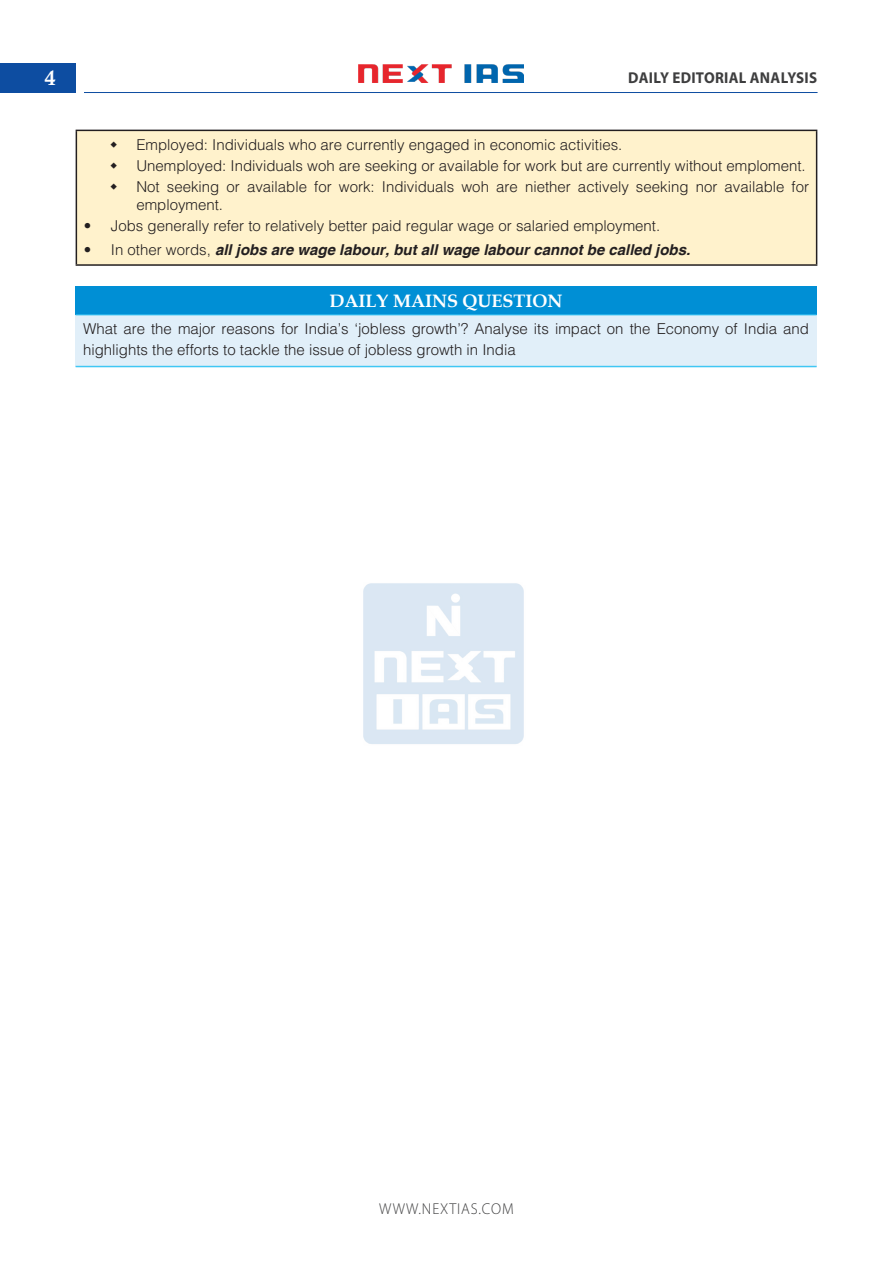
<style>
.page{position:relative;width:893px;height:1263px;background:#fff}
.page>*{position:absolute;margin:0;border:0;box-sizing:border-box;transform-origin:0 0}
.t1{font:21px "Calis MT Bol";color:#fff}
.t2{font:700 18px "Book Antiqua";color:#fff}
.t3{font:700 15.75px "Myriad Pro";letter-spacing:.02em;color:#3e3e3f;scale:.95 1}
.t4{font:300 15.75px "Myriad Pro";letter-spacing:.06em;color:#3e3e3f;scale:.95 1}
.body{font:300 15px/18px "Helvetica";color:#231f20}
.t5{font:italic 700 15px "Helvetica";color:#231f20}
.s1{font-weight:300;font-style:normal}
</style>
<div class="page">
<div style="left:0;top:63px;width:76px;height:30px;background:#0d4da1"></div>
<img style="left:359px;top:64px;width:165px;height:19px">
<hr style="left:84px;top:92px;width:733px;height:1px;background:#0d4da1">
<img style="left:363px;top:583px;width:161px;height:161px">
<div style="left:76px;top:130px;width:741px;height:135px;background:#fff2cc"></div>
<hr style="left:76px;top:130px;width:741px;height:1px;background:#231f20">
<hr style="left:76px;top:131px;width:1px;height:133px;background:#231f20">
<hr style="left:816px;top:131px;width:1px;height:133px;background:#231f20">
<hr style="left:76px;top:264px;width:741px;height:2px;background:#231f20">
<div style="left:76px;top:287px;width:741px;height:28px;background:#008fd5"></div>
<div style="left:76px;top:315px;width:741px;height:51px;background:#e1eff9"></div>
<hr style="left:76px;top:315px;width:741px;height:1px;background:#40c7f4">
<hr style="left:76px;top:366px;width:741px;height:1px;background:#40c7f4">
<h1 class="t1" style="left:45px;top:66px;width:12px">4</h1>
<p class="t3" style="left:628px;top:67px;width:200px">DAILY EDITORIAL ANALYSIS</p>
<p class="body" style="left:136px;top:135px;width:487px">Employed: Individuals who are currently engaged in economic activities.</p>
<p class="body" style="left:136px;top:156px;width:671px">Unemployed: Individuals woh are seeking or available for work but are currently without emploment.</p>
<p class="body" style="left:136px;top:177px;width:674px">Not seeking or available for work: Individuals woh are niether actively seeking nor available for employment.</p>
<p class="body" style="left:84px;top:216px;width:578px">• Jobs generally refer to relatively better paid regular wage or salaried employment.</p>
<p class="t5" style="left:84px;top:240px;width:608px"><span class="s1">• In other words,</span> all jobs are wage labour, but all wage labour cannot be called jobs.</p>
<p class="t2" style="left:330px;top:289px;width:234px">DAILY MAINS QUESTION</p>
<p class="body" style="left:83px;top:318px;width:727px;line-height:20.2px">What are the major reasons for India’s ‘jobless growth’? Analyse its impact on the Economy of India and highlights the efforts to tackle the issue of jobless growth in India</p>
<p class="t4" style="left:379px;top:1200px;width:143px">WWW.NEXTIAS.COM</p>
</div>
